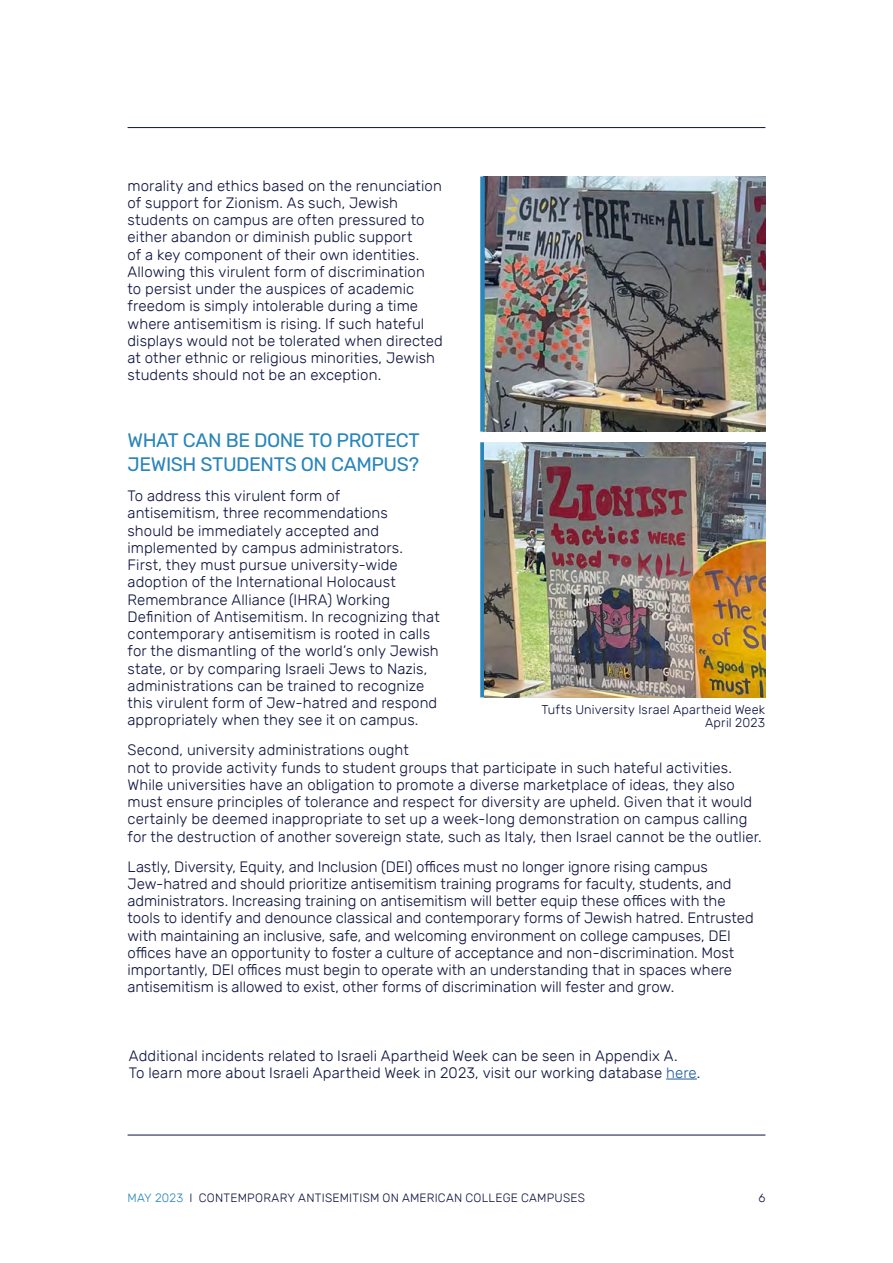
<style>
.page{position:relative;width:893px;height:1263px;background:#fff}
.page>*{position:absolute;margin:0;border:0;box-sizing:border-box;transform-origin:0 0}
.t1{font:19.5px/24px "Rubik";letter-spacing:-.025em;color:#2985ba}
.t2{font:300 15px/17.2px "Rubik";letter-spacing:.005em;color:#0c123d}
.t3{font:300 12.75px/12.8px "Rubik";letter-spacing:.015em;color:#0c123d;text-align:right}
.t4{font:300 12px "Rubik";letter-spacing:.015em;color:#0c123d}
.t5{font:300 12px "Rubik";letter-spacing:.015em;color:#2985ba}
.s1{color:#215e9e}
</style>
<div class="page">
<hr style="left:128px;top:127px;width:637px;height:1px;background:#0c123d">
<hr style="left:128px;top:1135px;width:637px;height:1px;background:#0c123d">
<img style="left:485px;top:176px;width:280px;height:256px">
<div style="left:480px;top:176px;width:5px;height:256px;background:#2a85bb"></div>
<div style="left:480px;top:442px;width:5px;height:255px;background:#2a85bb"></div>
<img style="left:485px;top:442px;width:280px;height:255px">
<hr style="left:666px;top:1079px;width:31px;height:1px;background:#215e9e">
<p class="t2" style="left:128px;top:177px;width:317px">morality and ethics based on the renunciation of support for Zionism. As such, Jewish students on campus are often pressured to either abandon or diminish public support<br>of a key component of their own identities.<br>Allowing this virulent form of discrimination<br>to persist under the auspices of academic freedom is simply intolerable during a time where antisemitism is rising If. such hateful displays would not be tolerated when directed at other ethnic or religious minorities, Jewish students should not be an exception.</p>
<h1 class="t1" style="left:128px;top:429px;width:294px">WHAT CAN BE DONE TO PROTECT<br>JEWISH STUDENTS ON CAMPUS?</h1>
<p class="t2" style="left:128px;top:488px;width:314px">To address this virulent form of<br>antisemitism, three recommendations<br>should be immediately accepted and implemented by campus administrators.<br>First, they must pursue university-wide adoption of the International Holocaust Remembrance Alliance (IHRA) Working Definition of Antisemitism In. recognizing that contemporary antisemitism is rooted in calls for the dismantling of the world s’ only Jewish state, or by comparing Israeli Jews to Nazis, administrations can be trained to recognize this virulent form of Jew-hatred and respond appropriately when they see it on campus.</p>
<p class="t2" style="left:128px;top:742px;width:636px">Second, university administrations ought<br>not to provide activity funds to student groups that participate in such hateful activities.<br>While universities have an obligation to promote a diverse marketplace of ideas, they also must ensure principles of tolerance and respect for diversity are upheld. Given that it would certainly be deemed inappropriate to set up a week-long demonstration on campus calling for the destruction of another sovereign state, such as Italy, then Israel cannot be the outlier.</p>
<p class="t2" style="left:128px;top:858px;width:628px">Lastly, Diversity, Equity, and Inclusion (DEI) offices must no longer ignore rising campus Jew-hatred and should prioritize antisemitism training programs for faculty, students, and administrators. Increasing training on antisemitism will better equip these offices with the tools to identify and denounce classical and contemporary forms of Jewish hatred. Entrusted with maintaining an inclusive, safe, and welcoming environment on college campuses, DEI offices have an opportunity to foster a culture of acceptance and non-discrimination. Most importantly, DEI offices must begin to operate with an understanding that in spaces where antisemitism is allowed to exist, other forms of discrimination will fester and grow.</p>
<p class="t3" style="left:542px;top:704px;width:225px">Tufts University Israel Apartheid Week<br>April 2023</p>
<p class="t2" style="left:129px;top:1047px;width:573px">Additional incidents related to Israeli Apartheid Week can be seen in Appendix A.<br>To learn more about Israeli Apartheid Week in 2023, visit our working database <span class="s1">here</span>.</p>
<p class="t5" style="left:128px;top:1191px;width:57px">MAY 2023</p>
<p class="t4" style="left:190px;top:1191px;width:5px">I</p>
<p class="t4" style="left:199px;top:1191px;width:388px">CONTEMPORARY ANTISEMITISM ON AMERICAN COLLEGE CAMPUSES</p>
<p class="t4" style="left:758px;top:1191px;width:8px">6</p>
</div>
